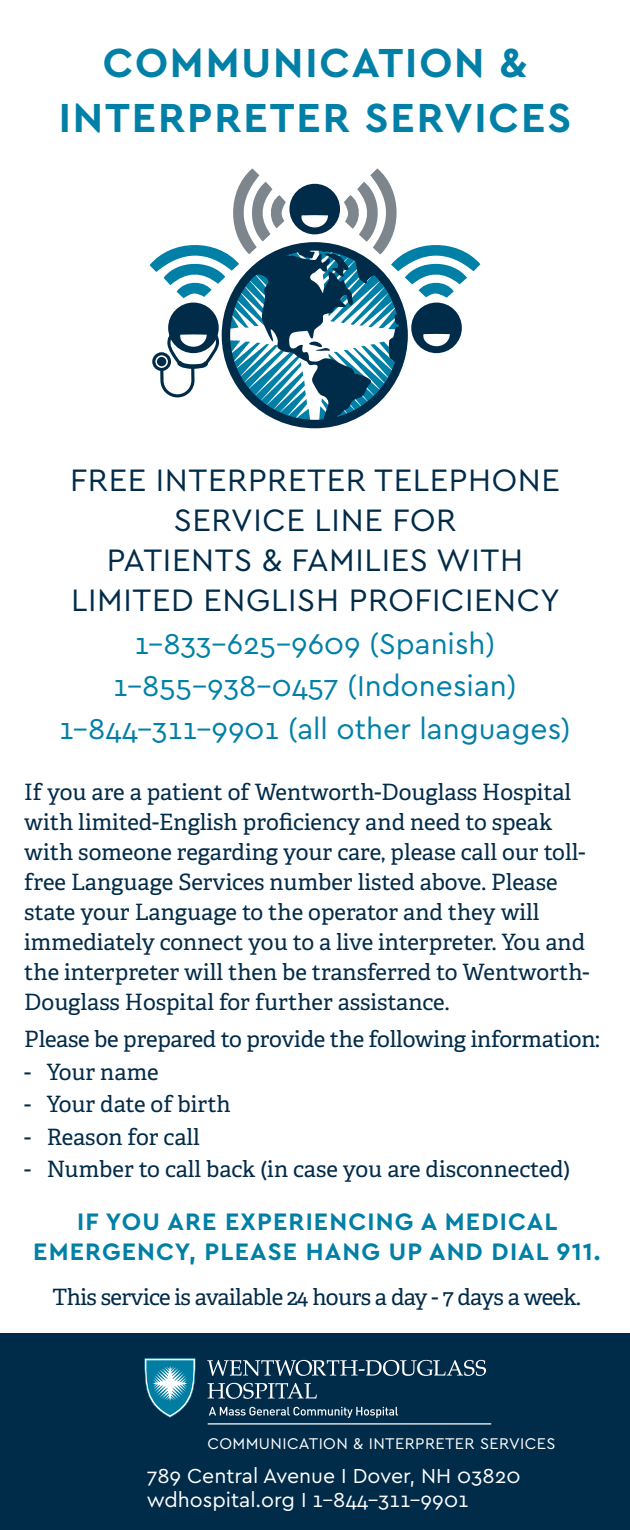
<style>
.page{position:relative;width:630px;height:1530px;background:#fff}
.page>*{position:absolute;margin:0;border:0;box-sizing:border-box;transform-origin:0 0}
.t1{font:700 42.5px "Cera";letter-spacing:.045em;color:#0080a7}
.t2{font:32.5px "Cera";letter-spacing:.02em;color:#002b49}
.t3{font:30px "Cera";color:#0080a7}
.t4{font:700 25px/30px "Cera";letter-spacing:.045em;color:#0080a7;text-align:center}
.t5{font:22.5px/30px "Adelle";color:#002b49}
.t6{font:22.5px "Adelle";letter-spacing:-.025em;color:#002b49}
.t7{font:21.25px "Cera";color:#fff}
.t8{font:16.25px "Cera";letter-spacing:.025em;color:#fff}
</style>
<div class="page">
<div style="left:0;top:1334px;width:630px;height:196px;background:#002b49"></div>
<svg style="left:226px;top:168px;width:34px;height:90px"></svg>
<svg style="left:370px;top:168px;width:33px;height:90px"></svg>
<svg style="left:391px;top:238px;width:89px;height:34px"></svg>
<svg style="left:152px;top:182px;width:315px;height:244px"></svg>
<hr style="left:208px;top:1423px;width:283px;height:2px;background:#fff">
<svg style="left:209px;top:1407px;width:189px;height:11px"></svg>
<svg style="left:145px;top:1358px;width:50px;height:60px"></svg>
<svg style="left:207px;top:1360px;width:279px;height:39px"></svg>
<p class="t1" style="left:103px;top:34px;width:426px">COMMUNICATION &amp;</p>
<p class="t1" style="left:59px;top:89px;width:514px">INTERPRETER SERVICES</p>
<p class="t2" style="left:70px;top:459px;width:491px">FREE INTERPRETER TELEPHONE</p>
<p class="t2" style="left:174px;top:499px;width:284px">SERVICE LINE FOR</p>
<p class="t2" style="left:107px;top:539px;width:418px">PATIENTS &amp; FAMILIES WITH</p>
<p class="t2" style="left:71px;top:579px;width:491px">LIMITED ENGLISH PROFICIENCY</p>
<p class="t3" style="left:134px;top:624px;width:363px">1-833-625-9609 (Spanish)</p>
<p class="t3" style="left:113px;top:666px;width:405px">1-855-938-0457 (Indonesian)</p>
<p class="t3" style="left:59px;top:709px;width:513px">1-844-311-9901 (all other languages)</p>
<p class="t5" style="left:24px;top:777px;width:567px">If you are a patient of Wentworth-Douglass Hospital with limited-English proficiency and need to speak with someone regarding your care, please call our toll&shy;free Language Services number listed above. Please state your Language to the operator and they will immediately connect you to a live interpreter. You and the interpreter will then be transferred to Wentworth-Douglass Hospital for further assistance.</p>
<p class="t5" style="left:24px;top:1025px;width:577px">Please be prepared to provide the following information:</p>
<p class="t5" style="left:24px;top:1057px;width:136px">- Your name</p>
<p class="t5" style="left:24px;top:1090px;width:208px">- Your date of birth</p>
<p class="t5" style="left:24px;top:1122px;width:177px">- Reason for call</p>
<p class="t5" style="left:24px;top:1155px;width:548px">- Number to call back (in case you are disconnected)</p>
<p class="t4" style="left:33px;top:1205px;width:569px">IF YOU ARE EXPERIENCING A MEDICAL<br>EMERGENCY, PLEASE HANG UP AND DIAL 911.</p>
<p class="t6" style="left:53px;top:1283px;width:530px">This service is available 24 hours a day - 7 days a week.</p>
<p class="t8" style="left:207px;top:1432px;width:350px">COMMUNICATION &amp; INTERPRETER SERVICES</p>
<p class="t7" style="left:147px;top:1462px;width:375px">789 Central Avenue I Dover, NH 03820</p>
<p class="t7" style="left:147px;top:1486px;width:323px">wdhospital.org I 1-844-311-9901</p>
</div>
